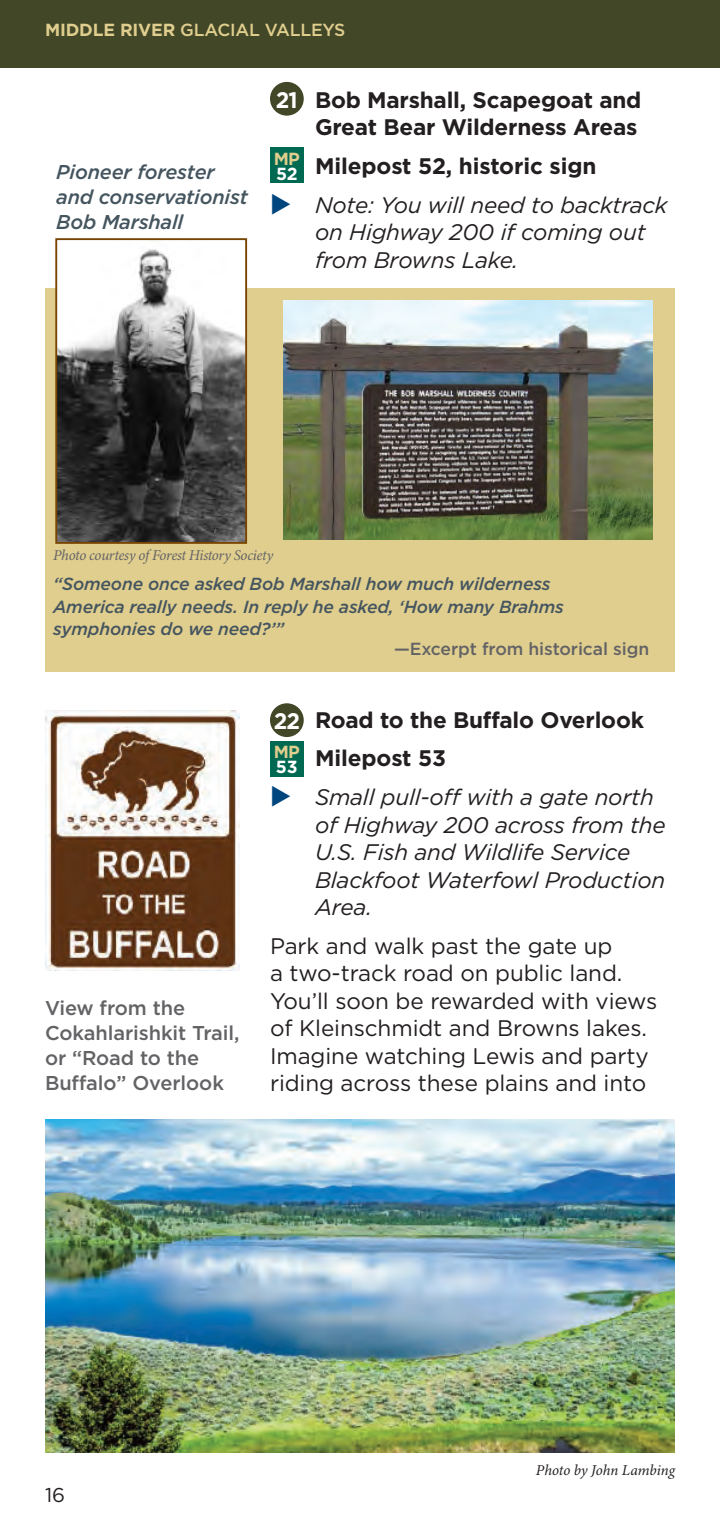
<style>
.page{position:relative;width:720px;height:1530px;background:#fff}
.page>*{position:absolute;margin:0;border:0;box-sizing:border-box;transform-origin:0 0}
.t1{font:italic 22.5px/27.5px "Gotham";letter-spacing:-.01em;color:#231f20}
.t2{font:22.5px/27.5px "Gotham";letter-spacing:-.005em;color:#231f20}
.t3{font:700 22.5px/27.5px "Gotham";letter-spacing:-.01em;color:#231f20}
.t4{font:700 22.5px "Gotham";color:#fff}
.t5{font:500 20px/25px "Gotham";letter-spacing:-.005em;color:#636366}
.t6{font:italic 500 20px/25px "Gotham";letter-spacing:-.01em;color:#45555f}
.t7{font:20px "Gotham";color:#231f20}
.t8{font:italic 500 17.5px/22.5px "Gotham";letter-spacing:-.01em;color:#45555f}
.t9{font:500 17.5px "Gotham";letter-spacing:-.005em;color:#636366}
.t10{font:500 17.5px "Gotham";letter-spacing:-.01em;color:#e0ce8e}
.t11{font:700 17.5px "Gotham";color:#e0ce8e}
.t12{font:700 17.5px "Gotham";color:#fff}
.t13{font:italic 15px "Minion 3";letter-spacing:-.02em;color:#636366}
.t14{font:italic 15px "Minion 3";color:#231f20}
.s1{font-weight:700}
</style>
<div class="page">
<div style="left:45px;top:288px;width:630px;height:383px;background:#e0ce8e"></div>
<div style="left:0;top:0;width:720px;height:68px;background:#424727"></div>
<img style="left:45px;top:1120px;width:630px;height:333px">
<img style="left:284px;top:301px;width:368px;height:239px">
<img style="left:45px;top:711px;width:194px;height:259px">
<div style="left:270px;top:703px;width:34px;height:34px;background:#424727;border-radius:50%"></div>
<div style="left:270px;top:741px;width:34px;height:36px;background:#006951"></div>
<div style="left:270px;top:82px;width:34px;height:34px;background:#424727;border-radius:50%"></div>
<div style="left:270px;top:148px;width:34px;height:35px;background:#006951"></div>
<img style="left:58px;top:249px;width:186px;height:292px">
<div style="left:55px;top:238px;width:192px;height:306px;border:2px solid #794400"></div>
<p class="t10" style="left:45px;top:19px;width:302px"><span class="s1">MIDDLE RIVER</span> GLACIAL VALLEYS</p>
<p class="t6" style="left:56px;top:159px;width:193px">Pioneer forester and conservationist<br>Bob Marshall</p>
<p class="t4" style="left:276px;top:87px;width:23px">21</p>
<p class="t11" style="left:274px;top:149px;width:28px">MP</p>
<p class="t12" style="left:276px;top:164px;width:23px">52</p>
<p class="t3" style="left:315px;top:86px;width:328px">Bob Marshall, Scapegoat and<br>Great Bear Wilderness Areas</p>
<p class="t3" style="left:315px;top:153px;width:283px">Milepost 52, historic sign</p>
<p class="t1" style="left:315px;top:191px;width:354px">Note: You will need to backtrack on Highway 200 if coming out from Browns Lake.</p>
<p class="t13" style="left:53px;top:544px;width:222px">Photo courtesy of Forest History Society</p>
<p class="t8" style="left:53px;top:573px;width:512px">“Someone once asked Bob Marshall how much wilderness<br>America really needs. In reply he asked, ‘How many Brahms symphonies do we need?’”</p>
<p class="t9" style="left:394px;top:638px;width:256px">—Excerpt from historical sign</p>
<p class="t5" style="left:45px;top:995px;width:196px">View from the<br>Cokahlarishkit Trail, or “Road to the<br>Buffalo” Overlook</p>
<p class="t3" style="left:315px;top:700px;width:331px;line-height:38.8px">Road to the Buffalo Overlook<br>Milepost 53</p>
<p class="t1" style="left:315px;top:783px;width:352px">Small pull-off with a gate north of Highway 200 across from the<br>U.S. Fish and Wildlife Service<br>Blackfoot Waterfowl Production<br>Area.</p>
<p class="t2" style="left:270px;top:932px;width:389px">Park and walk past the gate up<br>a two-track road on public land.<br>You’ll soon be rewarded with views of Kleinschmidt and Browns lakes.<br>Imagine watching Lewis and party riding across these plains and into</p>
<p class="t4" style="left:274px;top:708px;width:28px">22</p>
<p class="t11" style="left:274px;top:742px;width:28px">MP</p>
<p class="t12" style="left:276px;top:757px;width:23px">53</p>
<p class="t7" style="left:45px;top:1482px;width:22px">16</p>
<p class="t14" style="left:536px;top:1459px;width:141px">Photo by John Lambing</p>
</div>
